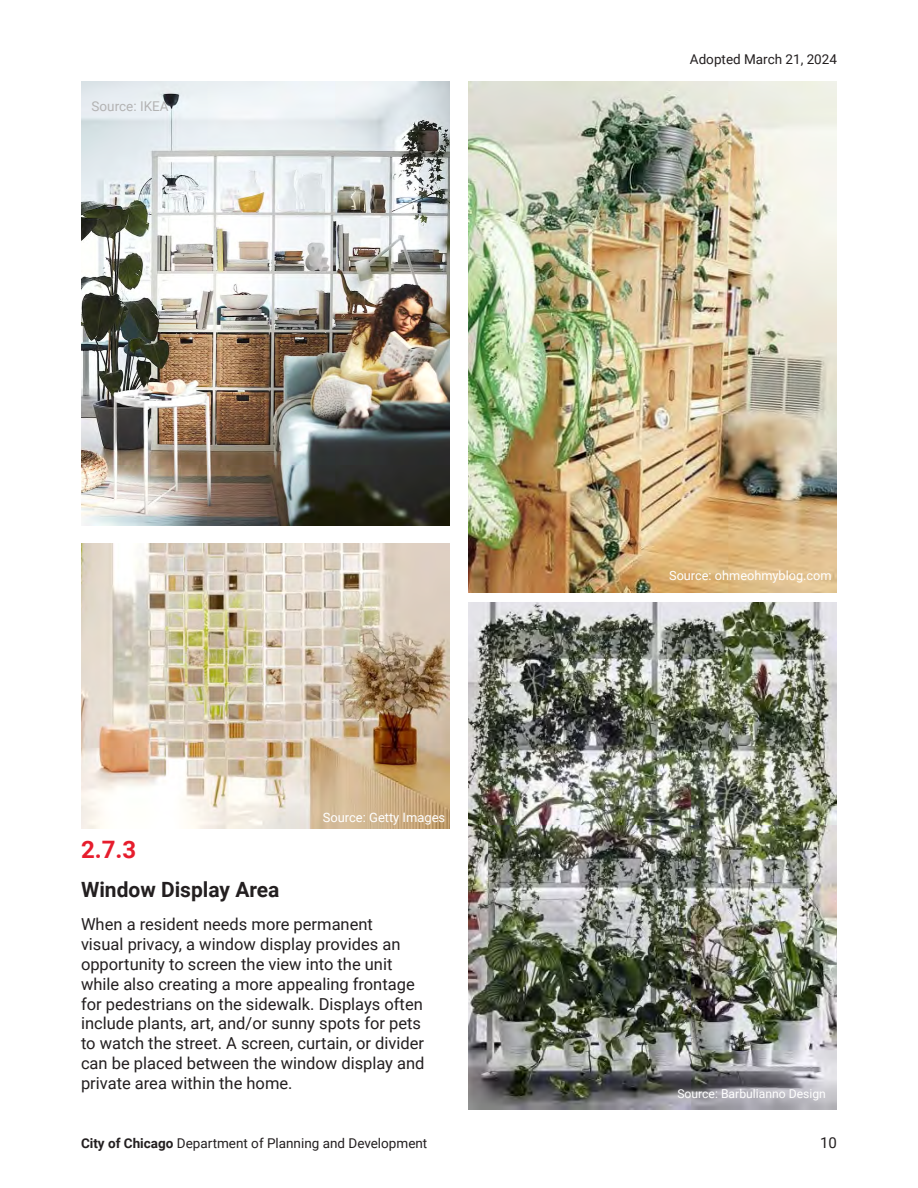
<style>
.page{position:relative;width:918px;height:1188px;background:#fff}
.page>*{position:absolute;margin:0;border:0;box-sizing:border-box;transform-origin:0 0}
.t1{font:700 24px "Roboto";color:#e61d2d}
.Heading_Four{font:700 21px "Roboto";color:#231f20}
.Body{font:16.5px/19.8px "Roboto";color:#231f20}
.t2{font:15px "Roboto";color:#231f20}
.t3{font:13.5px "Roboto";color:#231f20}
.Caption_Header-Small{font:13.5px "Roboto";color:#b3b3b3}
.Caption_Header-Small-2{font:12.9px "Roboto";color:#fff}
.Caption_Header-Small-3{font:12.75px "Roboto";color:#fff}
.Caption_Header-Small-4{font:12.15px "Roboto";color:#fff}
.s1{font-weight:700}
</style>
<div class="page">
<img style="left:469px;top:81px;width:368px;height:511px">
<img style="left:469px;top:602px;width:368px;height:507px">
<img style="left:81px;top:543px;width:369px;height:285px">
<img style="left:81px;top:81px;width:369px;height:444px">
<p class="Caption_Header-Small" style="left:92px;top:97px;width:79px">Source: IKEA</p>
<p class="Caption_Header-Small-2" style="left:323px;top:808px;width:124px">Source: Getty Images</p>
<p class="t1" style="left:81px;top:833px;width:57px">2.7.3</p>
<p class="Heading_Four" style="left:81px;top:875px;width:200px">Window Display Area</p>
<p class="Body" style="left:81px;top:914px;width:345px">When a resident needs more permanent<br>visual privacy, a window display provides an opportunity to screen the view into the unit while also creating a more appealing frontage for pedestrians on the sidewalk. Displays often include plants, art, and/or sunny spots for pets to watch the street. A screen, curtain, or divider can be placed between the window display and private area within the home.</p>
<p class="t3" style="left:690px;top:50px;width:149px">Adopted March 21, 2024</p>
<p class="Caption_Header-Small-3" style="left:669px;top:566px;width:164px">Source: ohmeohmyblog.com</p>
<p class="Caption_Header-Small-4" style="left:677px;top:1085px;width:150px">Source: Barbulianno Design</p>
<p class="t3" style="left:81px;top:1133px;width:348px"><span class="s1">City of Chicago</span> Department of Planning and Development</p>
<p class="t2" style="left:820px;top:1132px;width:18px">10</p>
</div>
